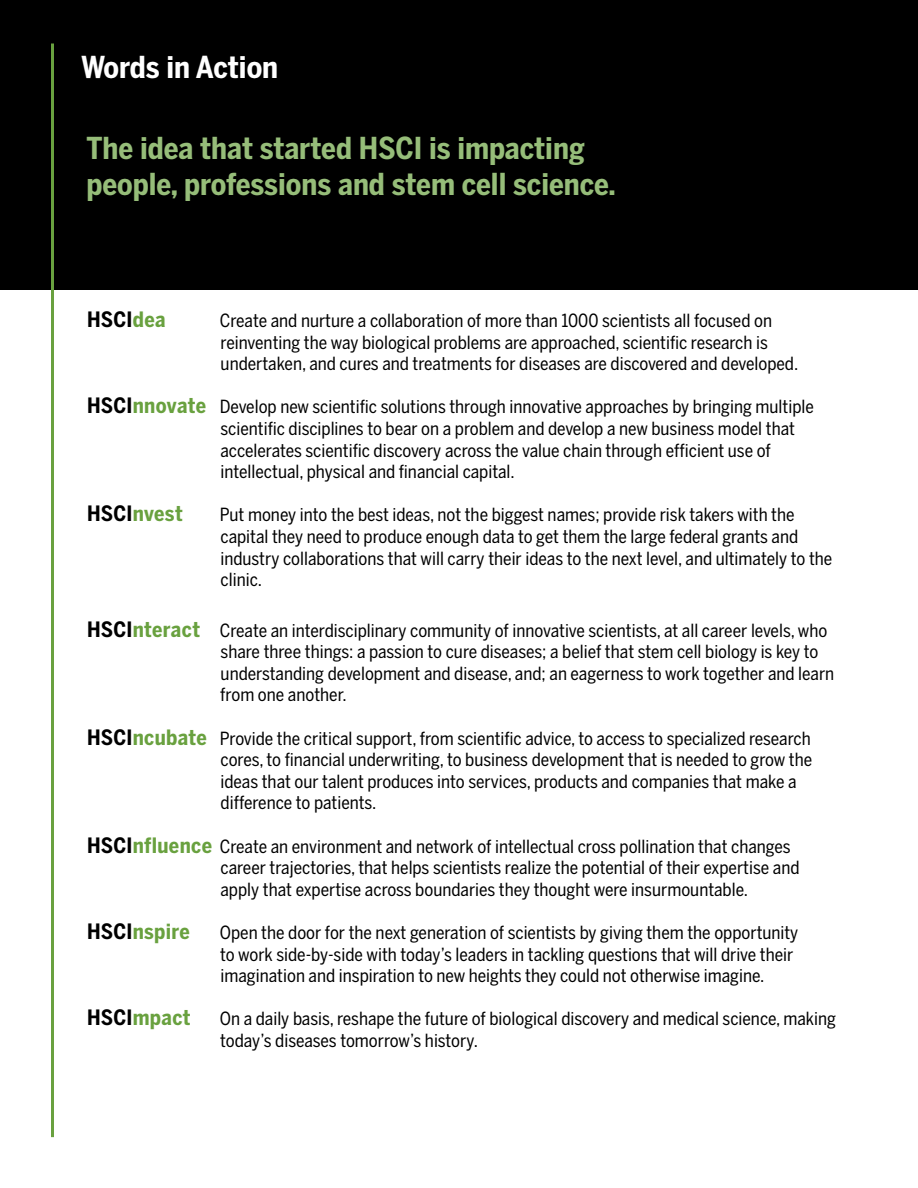
<style>
.page{position:relative;width:918px;height:1188px;background:#fff}
.page>*{position:absolute;margin:0;border:0;box-sizing:border-box;transform-origin:0 0}
.t1{font:700 30px/36px "Benton Sans Cond";color:#96bd79}
.t2{font:700 30px "Benton Sans Cond";color:#fff}
.t3{font:700 21px "Benton Sans Cond";letter-spacing:.015em;color:#69a13f}
.t4{font:700 21px "Benton Sans Cond";letter-spacing:.015em;color:#000}
.t5{font:18px/21.6px "Benton Sans Cond";color:#000}
.s1{color:#69a13f}
.s2{font-weight:700;font-size:21px}
.s3{font-weight:700;font-size:21px;color:#69a13f}
.s4{color:#000}
</style>
<div class="page">
<div style="left:0;top:0;width:918px;height:289px;background:#000"></div>
<hr style="left:51px;top:44px;width:3px;height:1093px;background:#69a13f">
<h1 class="t2" style="left:81px;top:49px;width:199px">Words in Action</h1>
<h1 class="t1" style="left:86px;top:129px;width:531px">The idea that started HSCI is impacting people, professions and stem cell science.</h1>
<p class="t4" style="left:87px;top:307px;width:80px">HSCI<span class="s1">dea</span></p>
<p class="t5" style="left:220px;top:310px;width:580px">Create and nurture a collaboration of more than 1000 scientists all focused on reinventing the way biological problems are approached, scientific research is undertaken, and cures and treatments for diseases are discovered and developed.</p>
<p class="t5" style="left:220px;top:396px;width:595px;text-indent:-133px"><span class="s2">HSCI</span><span class="s3">nnovate</span> Develop new scientific solutions through innovative approaches by bringing multiple scientific disciplines to bear on a problem and develop a new business model that accelerates scientific discovery across the value chain through efficient use of intellectual, physical and financial capital.</p>
<p class="t3" style="left:87px;top:501px;width:97px"><span class="s4">HSCI</span>nvest</p>
<p class="t5" style="left:220px;top:504px;width:614px">Put money into the best ideas, not the biggest names; provide risk takers with the capital they need to produce enough data to get them the large federal grants and industry collaborations that will carry their ideas to the next level, and ultimately to the clinic.</p>
<p class="t5" style="left:220px;top:619px;width:615px;text-indent:-133px"><span class="s2">HSCI</span><span class="s3">nteract</span> Create an interdisciplinary community of innovative scientists, at all career levels, who share three things: a passion to cure diseases; a belief that stem cell biology is key to understanding development and disease, and; an eagerness to work together and learn from one another.</p>
<p class="t5" style="left:220px;top:727px;width:593px;text-indent:-133px"><span class="s2">HSCI</span><span class="s3">ncubate</span> Provide the critical support, from scientific advice, to access to specialized research cores, to financial underwriting, to business development that is needed to grow the ideas that our talent produces into services, products and companies that make a difference to patients.</p>
<p class="t5" style="left:220px;top:835px;width:581px;text-indent:-133px"><span class="s2">HSCI</span><span class="s3">nfluence</span> Create an environment and network of intellectual cross pollination that changes career trajectories, that helps scientists realize the potential of their expertise and apply that expertise across boundaries they thought were insurmountable.</p>
<p class="t3" style="left:87px;top:919px;width:104px"><span class="s4">HSCI</span>nspire</p>
<p class="t5" style="left:220px;top:922px;width:580px">Open the door for the next generation of scientists by giving them the opportunity to work side-by-side with today’s leaders in tackling questions that will drive their imagination and inspiration to new heights they could not otherwise imagine.</p>
<p class="t3" style="left:87px;top:1005px;width:105px"><span class="s4">HSCI</span>mpact</p>
<p class="t5" style="left:220px;top:1008px;width:618px">On a daily basis, reshape the future of biological discovery and medical science, making today’s diseases tomorrow’s history.</p>
</div>
